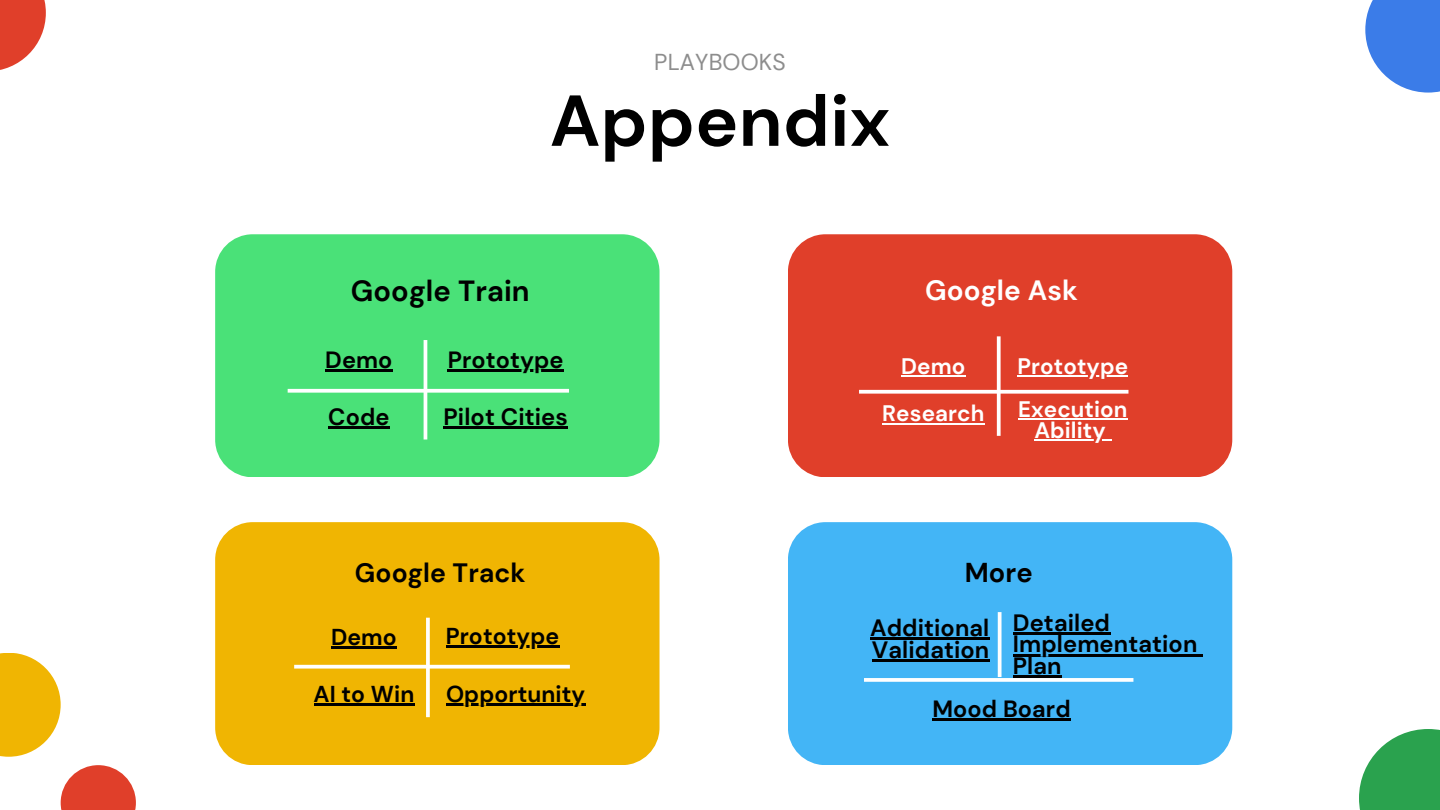
<style>
.page{position:relative;width:1440px;height:810px;background:#fff}
.page>*{position:absolute;margin:0;border:0;box-sizing:border-box;transform-origin:0 0}
.t1{font:700 72px "DM Sans";letter-spacing:.005em;color:#000}
.t2{font:700 29.1px "DM Sans";letter-spacing:.005em;color:#000}
.t3{font:700 27.9px "DM Sans";letter-spacing:.005em;color:#fff}
.t4{font:700 27.3px "DM Sans";color:#000}
.t5{font:700 26.5px "DM Sans";letter-spacing:.005em;color:#000}
.t6{font:700 23.6px/21.8px "DM Sans";letter-spacing:.005em;color:#000}
.t7{font:700 23.5px "DM Sans";letter-spacing:.005em;color:#000}
.t8{font:700 23px "DM Sans";letter-spacing:.005em;color:#000}
.t9{font:23px "DM Sans";letter-spacing:.005em;color:#8d8d8d}
.t10{font:700 22.4px/21px "DM Sans";letter-spacing:.005em;color:#fff;text-align:center}
</style>
<div class="page">
<div style="left:215px;top:234px;width:445px;height:243px;background:#4ae178;border-radius:37px"></div>
<div style="left:215px;top:522px;width:445px;height:243px;background:#f0b502;border-radius:37px"></div>
<div style="left:788px;top:234px;width:444px;height:243px;background:#e03f2a;border-radius:38px"></div>
<div style="left:788px;top:522px;width:444px;height:243px;background:#43b5f6;border-radius:38px"></div>
<hr style="left:325px;top:370px;width:68px;height:2px;background:#000">
<hr style="left:901px;top:375px;width:65px;height:2px;background:#fff">
<hr style="left:882px;top:423px;width:102px;height:1px;background:#fff">
<hr style="left:1018px;top:418px;width:110px;height:2px;background:#fff">
<hr style="left:1034px;top:439px;width:72px;height:2px;background:#fff">
<hr style="left:1013px;top:632px;width:97px;height:2px;background:#000">
<hr style="left:1013px;top:654px;width:184px;height:2px;background:#000">
<svg style="left:1197px;top:654px;width:6px;height:2px"></svg>
<hr style="left:1013px;top:676px;width:49px;height:2px;background:#000">
<hr style="left:448px;top:370px;width:116px;height:2px;background:#000">
<hr style="left:1017px;top:375px;width:111px;height:2px;background:#fff">
<hr style="left:870px;top:637px;width:119px;height:3px;background:#000">
<hr style="left:872px;top:659px;width:117px;height:2px;background:#000">
<hr style="left:444px;top:427px;width:124px;height:2px;background:#000">
<hr style="left:328px;top:427px;width:62px;height:2px;background:#000">
<hr style="left:932px;top:718px;width:139px;height:2px;background:#000">
<hr style="left:424px;top:340px;width:3px;height:100px;background:#fff">
<svg style="left:288px;top:389px;width:281px;height:4px"></svg>
<hr style="left:331px;top:646px;width:66px;height:2px;background:#000">
<hr style="left:446px;top:645px;width:113px;height:3px;background:#000">
<hr style="left:314px;top:703px;width:100px;height:2px;background:#000">
<hr style="left:446px;top:703px;width:139px;height:2px;background:#000">
<svg style="left:426px;top:618px;width:4px;height:99px"></svg>
<svg style="left:997px;top:336px;width:4px;height:100px"></svg>
<svg style="left:998px;top:612px;width:4px;height:65px"></svg>
<svg style="left:294px;top:665px;width:276px;height:4px"></svg>
<svg style="left:859px;top:390px;width:269px;height:4px"></svg>
<svg style="left:864px;top:678px;width:269px;height:4px"></svg>
<svg style="left:1359px;top:729px;width:81px;height:81px;fill:#2aa24e"></svg>
<svg style="left:0;top:653px;width:61px;height:104px;fill:#f0b502"></svg>
<svg style="left:61px;top:765px;width:75px;height:45px;fill:#e03f2a"></svg>
<svg style="left:0;top:0;width:46px;height:70px;fill:#e03f2a"></svg>
<div style="left:1365px;top:0;width:75px;height:93px;background:#3b7ce8"></div>
<p class="t9" style="left:654px;top:47px;width:133px">PLAYBOOKS</p>
<p class="t1" style="left:550px;top:74px;width:342px">Appendix</p>
<p class="t2" style="left:351px;top:272px;width:180px">Google Train</p>
<p class="t3" style="left:925px;top:273px;width:155px">Google Ask</p>
<p class="t7" style="left:448px;top:345px;width:117px">Prototype</p>
<p class="t10" style="left:1017px;top:356px;width:112px">Prototype</p>
<p class="t7" style="left:325px;top:345px;width:69px">Demo</p>
<p class="t10" style="left:901px;top:356px;width:66px">Demo</p>
<p class="t10" style="left:882px;top:403px;width:104px">Research</p>
<p class="t10" style="left:1018px;top:399px;width:111px">Execution<br>Ability</p>
<p class="t7" style="left:328px;top:402px;width:63px">Code</p>
<p class="t6" style="left:444px;top:406px;width:126px">Pilot Cities</p>
<p class="t5" style="left:355px;top:556px;width:172px">Google Track</p>
<p class="t8" style="left:331px;top:622px;width:67px">Demo</p>
<p class="t8" style="left:446px;top:621px;width:115px">Prototype</p>
<p class="t8" style="left:314px;top:679px;width:102px">AI to Win</p>
<p class="t8" style="left:446px;top:679px;width:141px">Opportunity</p>
<p class="t4" style="left:965px;top:555px;width:70px">More</p>
<p class="t6" style="left:870px;top:617px;width:121px">Additional<br>Validation</p>
<p class="t6" style="left:1013px;top:612px;width:186px">Detailed<br>Implementation</p>
<p class="t6" style="left:1013px;top:655px;width:50px">Plan</p>
<p class="t7" style="left:932px;top:693px;width:140px">Mood Board</p>
</div>
